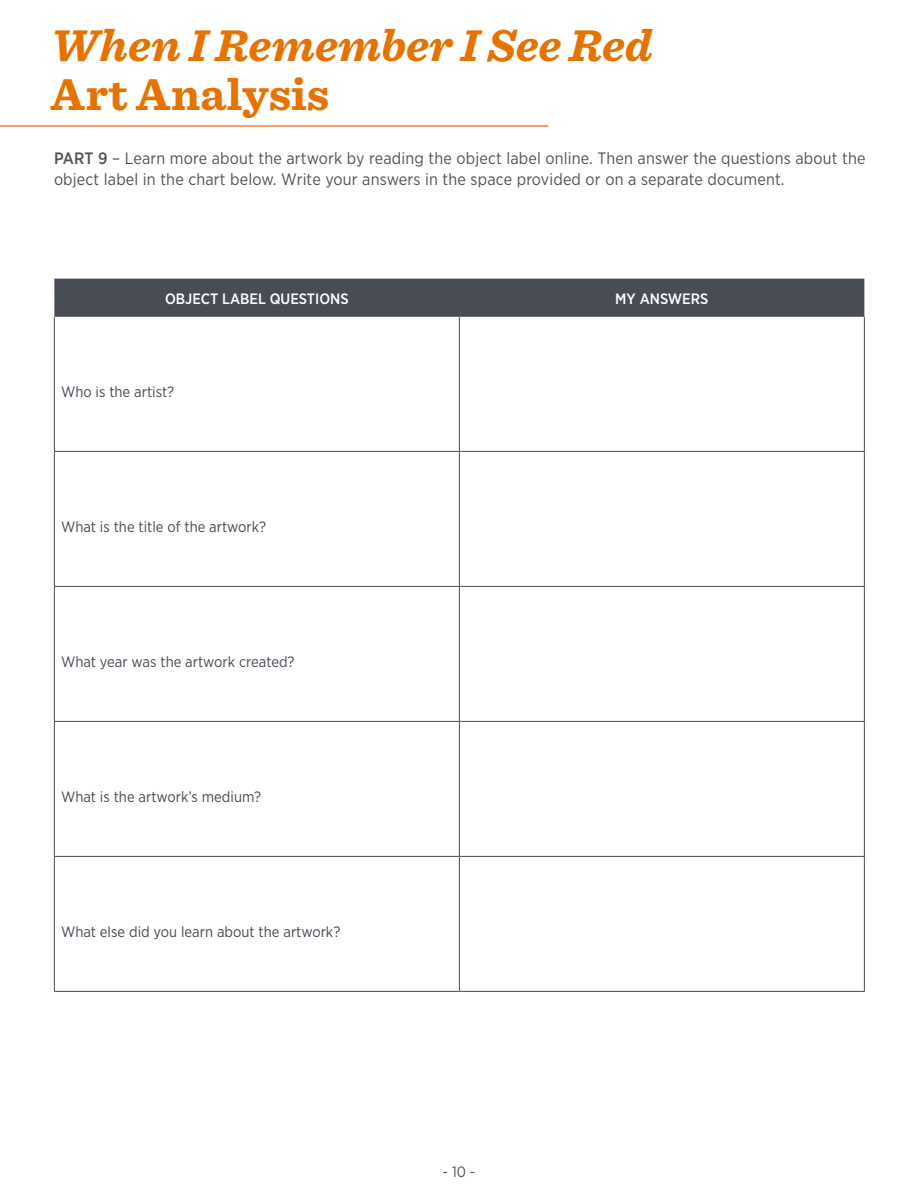
<style>
.page{position:relative;width:918px;height:1188px;background:#fff}
.page>*{position:absolute;margin:0;border:0;box-sizing:border-box;transform-origin:0 0}
.t1{font:italic 700 46.5px "Sentinel";letter-spacing:.005em;color:#e67200}
.t2{font:700 46.5px "Sentinel";letter-spacing:.005em;color:#e67200}
.t3{font:16.5px/21px "Gotham Narrow";letter-spacing:.01em;color:#535459}
.t4{font:15px "Gotham Narrow";color:#474c55}
.t5{font:500 15px "Gotham Narrow";color:#fff}
.t6{font:15px "Gotham Narrow";color:#535459}
.s1{font-weight:500}
</style>
<div class="page">
<hr style="left:0;top:125px;width:548px;height:2px;background:#f47721">
<div style="left:54px;top:279px;width:810px;height:38px;background:#474c55"></div>
<hr style="left:54px;top:317px;width:1px;height:134px;background:#474c55">
<hr style="left:459px;top:317px;width:1px;height:134px;background:#474c55">
<hr style="left:864px;top:317px;width:1px;height:134px;background:#474c55">
<hr style="left:54px;top:452px;width:1px;height:134px;background:#474c55">
<hr style="left:459px;top:452px;width:1px;height:134px;background:#474c55">
<hr style="left:864px;top:452px;width:1px;height:134px;background:#474c55">
<hr style="left:54px;top:587px;width:1px;height:134px;background:#474c55">
<hr style="left:459px;top:587px;width:1px;height:134px;background:#474c55">
<hr style="left:864px;top:587px;width:1px;height:134px;background:#474c55">
<hr style="left:54px;top:722px;width:1px;height:134px;background:#474c55">
<hr style="left:459px;top:722px;width:1px;height:134px;background:#474c55">
<hr style="left:864px;top:722px;width:1px;height:134px;background:#474c55">
<hr style="left:54px;top:857px;width:1px;height:134px;background:#474c55">
<hr style="left:459px;top:857px;width:1px;height:134px;background:#474c55">
<hr style="left:864px;top:857px;width:1px;height:134px;background:#474c55">
<hr style="left:54px;top:451px;width:405px;height:1px;background:#474c55">
<hr style="left:459px;top:451px;width:406px;height:1px;background:#474c55">
<hr style="left:54px;top:586px;width:405px;height:1px;background:#474c55">
<hr style="left:459px;top:586px;width:406px;height:1px;background:#474c55">
<hr style="left:54px;top:721px;width:405px;height:1px;background:#474c55">
<hr style="left:459px;top:721px;width:406px;height:1px;background:#474c55">
<hr style="left:54px;top:856px;width:405px;height:1px;background:#474c55">
<hr style="left:459px;top:856px;width:406px;height:1px;background:#474c55">
<hr style="left:54px;top:991px;width:405px;height:1px;background:#474c55">
<hr style="left:459px;top:991px;width:406px;height:1px;background:#474c55">
<h1 class="t1" style="left:51px;top:9px;width:603px">When I Remember I See Red</h1>
<h1 class="t2" style="left:51px;top:58px;width:280px">Art Analysis</h1>
<p class="t3" style="left:54px;top:148px;width:813px"><span class="s1">PART 9</span> – Learn more about the artwork by reading the object label online. Then answer the questions about the object label in the chart below. Write your answers in the space provided or on a separate document.</p>
<p class="t5" style="left:165px;top:289px;width:185px">OBJECT LABEL QUESTIONS</p>
<p class="t5" style="left:615px;top:289px;width:95px">MY ANSWERS</p>
<p class="t4" style="left:61px;top:382px;width:115px">Who is the artist?</p>
<p class="t4" style="left:61px;top:517px;width:207px">What is the title of the artwork?</p>
<p class="t4" style="left:61px;top:652px;width:235px">What year was the artwork created?</p>
<p class="t4" style="left:61px;top:787px;width:202px">What is the artwork’s medium?</p>
<p class="t4" style="left:61px;top:922px;width:281px">What else did you learn about the artwork?</p>
<p class="t6" style="left:443px;top:1162px;width:34px">- 10 -</p>
</div>
